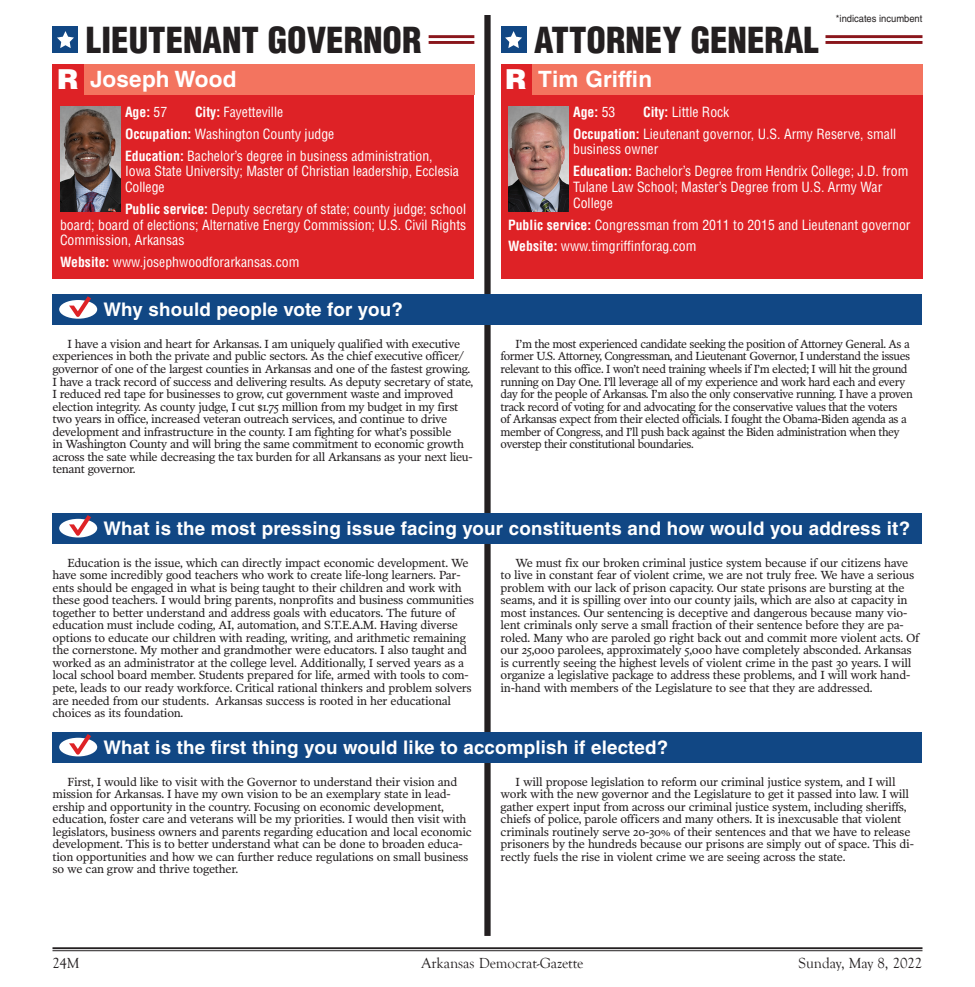
<style>
.page{position:relative;width:975px;height:987px;background:#fff}
.page>*{position:absolute;margin:0;border:0;box-sizing:border-box;transform-origin:0 0}
.t1{font:900 condensed 35px "Helvetica LT Std";color:#231f20}
.t2{font:900 27.5px "Helvetica LT Std";color:#fff}
.t3{font:700 22.5px "Helvetica LT Std";letter-spacing:.01em;color:#fff}
.t4{font:700 18.75px "Helvetica LT Std";letter-spacing:.01em;color:#fff}
.t5{font:15px "Goudy Old Style T";letter-spacing:-.005em;color:#231f20}
.t6{font:condensed 13.75px/15.6px "Helvetica LT Std";color:#fff}
.t7{font:700 condensed 13.75px "Helvetica LT Std";color:#fff}
.Bodytype{font:11.88px/12.5px "Poynter OS Text Two";letter-spacing:-.02em;color:#231f20}
.Bodytype-2{font:11.88px/12.5px "Poynter OS Text Two";letter-spacing:-.04em;color:#231f20;scale:.96 1}
.agate_9_on_10{font:10px "Helvetica LT Std";color:#231f20;scale:.94 1}
.s1{font-weight:400}
.s2{font-weight:700}
</style>
<div class="page">
<div style="left:484px;top:15px;width:7px;height:920px;background:#231f20"></div>
<div style="left:52px;top:513px;width:870px;height:30px;background:#114784"></div>
<div style="left:59px;top:518px;width:38px;height:19px;background:#fff;border-radius:50%"></div>
<svg style="left:69px;top:515px;width:22px;height:20px"></svg>
<div style="left:52px;top:294px;width:870px;height:30px;background:#114784"></div>
<div style="left:59px;top:300px;width:38px;height:18px;background:#fff;border-radius:50%"></div>
<svg style="left:69px;top:296px;width:22px;height:21px"></svg>
<div style="left:52px;top:732px;width:870px;height:30px;background:#114784"></div>
<div style="left:59px;top:737px;width:38px;height:19px;background:#fff;border-radius:50%"></div>
<svg style="left:69px;top:734px;width:22px;height:20px"></svg>
<div style="left:52px;top:26px;width:26px;height:27px;background:#114784"></div>
<svg style="left:57px;top:31px;width:17px;height:17px"></svg>
<hr style="left:429px;top:35px;width:45px;height:3px;background:#8a161c">
<hr style="left:429px;top:41px;width:45px;height:3px;background:#8a161c">
<div style="left:501px;top:26px;width:26px;height:27px;background:#114784"></div>
<svg style="left:505px;top:31px;width:17px;height:17px"></svg>
<hr style="left:826px;top:35px;width:97px;height:3px;background:#8a161c">
<hr style="left:826px;top:41px;width:97px;height:3px;background:#8a161c">
<hr style="left:52px;top:947px;width:870px;height:1px;background:#231f20">
<hr style="left:52px;top:950px;width:870px;height:1px;background:#231f20">
<div style="left:52px;top:64px;width:422px;height:215px;background:#de2226"></div>
<div style="left:84px;top:64px;width:390px;height:30px;background:#f3745f"></div>
<img style="left:60px;top:107px;width:60px;height:105px">
<div style="left:501px;top:64px;width:421px;height:215px;background:#de2226"></div>
<img style="left:508px;top:107px;width:60px;height:105px">
<div style="left:532px;top:64px;width:390px;height:30px;background:#f3745f"></div>
<p class="agate_9_on_10" style="left:836px;top:13px;width:94px">*indicates incumbent</p>
<p class="t1" style="left:86px;top:18px;width:337px">LIEUTENANT GOVERNOR</p>
<p class="t1" style="left:534px;top:18px;width:287px">ATTORNEY GENERAL</p>
<p class="t3" style="left:90px;top:65px;width:148px">Joseph Wood</p>
<p class="t7" style="left:125px;top:103px;width:44px">Age: <span class="s1">57</span></p>
<p class="t6" style="left:195px;top:104px;width:90px"><span class="s2">City:</span> Fayetteville</p>
<p class="t6" style="left:125px;top:126px;width:211px"><span class="s2">Occupation:</span> Washington County judge</p>
<p class="t6" style="left:125px;top:148px;width:336px"><span class="s2">Education:</span> Bachelor’s degree in business administration,<br>Iowa State University; Master of Christian leadership, Ecclesia<br>College</p>
<p class="t6" style="left:60px;top:201px;width:408px;text-align:justify;text-indent:65px"><span class="s2">Public service:</span> Deputy secretary of state; county judge; school board; board of elections; Alternative Energy Commission; U.S. Civil Rights Commission, Arkansas</p>
<p class="t6" style="left:60px;top:254px;width:241px"><span class="s2">Website:</span> www.josephwoodforarkansas.com</p>
<p class="t2" style="left:57px;top:61px;width:23px">R</p>
<p class="t2" style="left:505px;top:61px;width:23px">R</p>
<p class="t3" style="left:538px;top:65px;width:115px">Tim Griffin</p>
<p class="t7" style="left:573px;top:103px;width:44px">Age: <span class="s1">53</span></p>
<p class="t6" style="left:643px;top:104px;width:88px"><span class="s2">City:</span> Little Rock</p>
<p class="t6" style="left:573px;top:126px;width:325px"><span class="s2">Occupation:</span> Lieutenant governor, U.S. Army Reserve, small business owner</p>
<p class="t6" style="left:573px;top:163px;width:337px"><span class="s2">Education:</span> Bachelor’s Degree from Hendrix College; J.D. from<br>Tulane Law School; Master’s Degree from U.S. Army War<br>College</p>
<p class="t6" style="left:508px;top:216px;width:404px"><span class="s2">Public service:</span> Congressman from 2011 to 2015 and Lieutenant governor</p>
<p class="t6" style="left:508px;top:238px;width:190px"><span class="s2">Website:</span> www.timgriffinforag.com</p>
<p class="t4" style="left:103px;top:298px;width:301px">Why should people vote for you?</p>
<p class="Bodytype" style="left:52px;top:337px;width:422px;text-indent:15px">I have a vision and heart for Arkansas. I am uniquely qualified with executive experiences in both the private and public sectors. As the chief executive officer/ governor of one of the largest counties in Arkansas and one of the fastest growing.<br>I have a track record of success and delivering results. As deputy secretary of state, I reduced red tape for businesses to grow, cut government waste and improved election integrity. As county judge, I cut $1.75 million from my budget in my first two years in office, increased veteran outreach services, and continue to drive development and infrastructure in the county. I am fighting for what’s possible<br>in Washington County and will bring the same commitment to economic growth across the sate while decreasing the tax burden for all Arkansans as your next lieu&shy;tenant governor.</p>
<p class="Bodytype-2" style="left:501px;top:337px;width:431px;text-indent:15px">I’m the most experienced candidate seeking the position of Attorney General. As a former U.S. Attorney, Congressman, and Lieutenant Governor, I understand the issues relevant to this office. I won’t need training wheels if I’m elected; I will hit the ground running on Day One. I’ll leverage all of my experience and work hard each and every day for the people of Arkansas. I’m also the only conservative running. I have a proven track record of voting for and advocating for the conservative values that the voters<br>of Arkansas expect from their elected officials. I fought the Obama-Biden agenda as a member of Congress, and I’ll push back against the Biden administration when they overstep their constitutional boundaries.</p>
<p class="t4" style="left:103px;top:516px;width:808px">What is the most pressing issue facing your constituents and how would you address it?</p>
<p class="Bodytype" style="left:52px;top:556px;width:423px;text-indent:15px">Education is the issue, which can directly impact economic development. We have some incredibly good teachers who work to create life-long learners. Par&shy;ents should be engaged in what is being taught to their children and work with these good teachers. I would bring parents, nonprofits and business communities together to better understand and address goals with educators. The future of education must include coding, AI, automation, and S.T.E.A.M. Having diverse options to educate our children with reading, writing, and arithmetic remaining the cornerstone. My mother and grandmother were educators. I also taught and worked as an administrator at the college level. Additionally, I served years as a local school board member. Students prepared for life, armed with tools to com&shy;pete, leads to our ready workforce. Critical rational thinkers and problem solvers are needed from our students. Arkansas success is rooted in her educational choices as its foundation.</p>
<p class="Bodytype" style="left:501px;top:556px;width:420px;text-indent:15px">We must fix our broken criminal justice system because if our citizens have to live in constant fear of violent crime, we are not truly free. We have a serious problem with our lack of prison capacity. Our state prisons are bursting at the seams, and it is spilling over into our county jails, which are also at capacity in most instances. Our sentencing is deceptive and dangerous because many vio&shy;lent criminals only serve a small fraction of their sentence before they are pa&shy;roled. Many who are paroled go right back out and commit more violent acts. Of our 25,000 parolees, approximately 5,000 have completely absconded. Arkansas is currently seeing the highest levels of violent crime in the past 30 years. I will organize a legislative package to address these problems, and I will work hand&shy;in-hand with members of the Legislature to see that they are addressed.</p>
<p class="t4" style="left:103px;top:735px;width:566px">What is the first thing you would like to accomplish if elected?</p>
<p class="Bodytype" style="left:52px;top:775px;width:421px;text-indent:15px">First, I would like to visit with the Governor to understand their vision and mission for Arkansas. I have my own vision to be an exemplary state in lead&shy;ership and opportunity in the country. Focusing on economic development, education, foster care and veterans will be my priorities. I would then visit with legislators, business owners and parents regarding education and local economic development. This is to better understand what can be done to broaden educa&shy;tion opportunities and how we can further reduce regulations on small business so we can grow and thrive together.</p>
<p class="Bodytype" style="left:501px;top:775px;width:415px;text-indent:15px">I will propose legislation to reform our criminal justice system, and I will work with the new governor and the Legislature to get it passed into law. I will gather expert input from across our criminal justice system, including sheriffs, chiefs of police, parole officers and many others. It is inexcusable that violent criminals routinely serve 20-30% of their sentences and that we have to release prisoners by the hundreds because our prisons are simply out of space. This di&shy;rectly fuels the rise in violent crime we are seeing across the state.</p>
<p class="t5" style="left:52px;top:954px;width:29px">24M</p>
<p class="t5" style="left:422px;top:954px;width:163px">Arkansas Democrat-Gazette</p>
<p class="t5" style="left:799px;top:954px;width:125px">Sunday, May 8, 2022</p>
</div>
